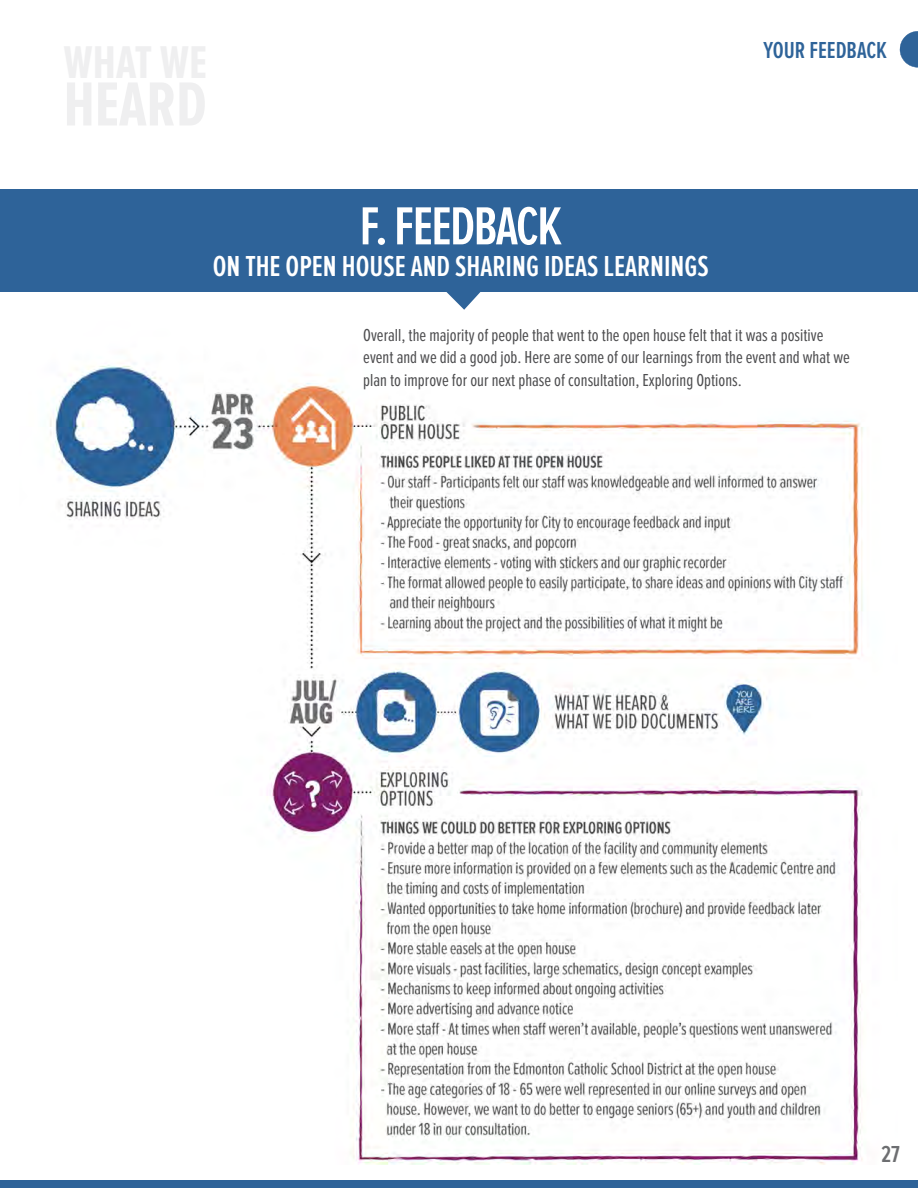
<style>
.page{position:relative;width:918px;height:1188px;background:#fff}
.page>*{position:absolute;margin:0;border:0;box-sizing:border-box;transform-origin:0 0}
.t1{font:600 55.5px "Proxima Nova Ex Cn";letter-spacing:-.03em;color:#fff}
.t2{font:600 30px "Proxima Nova Ex Cn";color:#fff}
.t3{font:600 24px "Proxima Nova Ex Cn";color:#2e6399}
.t4{font:600 24px "Proxima Nova Ex Cn";color:#6d6e71}
.t5{font:18px/22.5px "Proxima Nova Ex Cn";color:#4d4d4f}
</style>
<div class="page">
<img style="left:20px;top:363px;width:878px;height:818px">
<div style="left:1px;top:189px;width:917px;height:103px;background:#2e6399"></div>
<div style="left:0;top:1181px;width:918px;height:7px;background:#2e6399"></div>
<svg style="left:900px;top:31px;width:18px;height:37px"></svg>
<svg style="left:446px;top:292px;width:35px;height:18px"></svg>
<h3 class="t3" style="left:763px;top:36px;width:125px">YOUR FEEDBACK</h3>
<h1 class="t1" style="left:360px;top:195px;width:204px">F. FEEDBACK</h1>
<h2 class="t2" style="left:213px;top:249px;width:498px">ON THE OPEN HOUSE AND SHARING IDEAS LEARNINGS</h2>
<p class="t5" style="left:363px;top:324px;width:488px">Overall, the majority of people that went to the open house felt that it was a positive event and we did a good job. Here are some of our learnings from the event and what we plan to improve for our next phase of consultation, Exploring Options.</p>
<h3 class="t4" style="left:881px;top:1141px;width:20px">27</h3>
</div>
